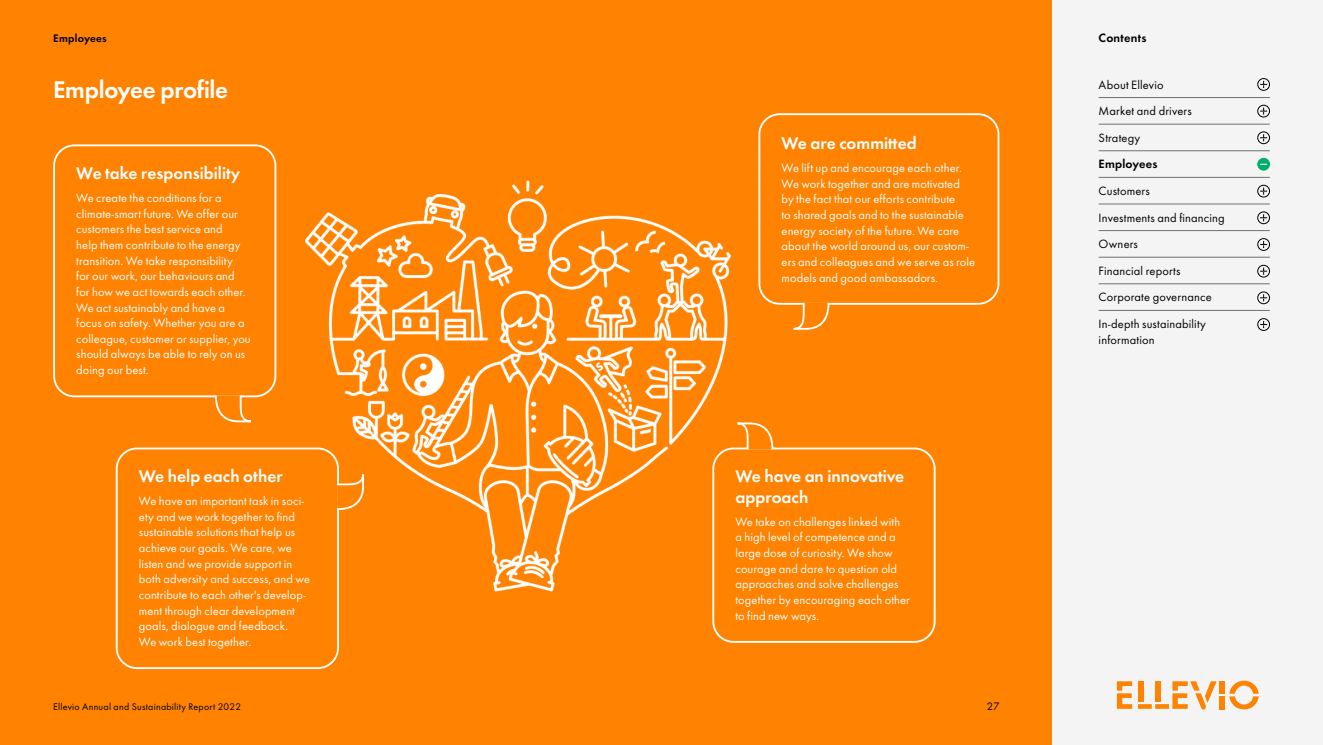
<style>
.page{position:relative;width:1323px;height:745px;background:#fff}
.page>*{position:absolute;margin:0;border:0;box-sizing:border-box;transform-origin:0 0}
.Rubrik_2{font:600 25px "Futura EF";letter-spacing:-.01em;color:#fff}
.Rubrik_3{font:600 17.5px/20.6px "Futura EF";color:#fff}
.Brödtext{font:12.5px/15.6px "Futura EF";letter-spacing:.005em;color:#fff}
.t1{font:12.5px/26.6px "Futura EF";letter-spacing:.01em;color:#000}
.t2{font:600 12.5px "Futura EF";letter-spacing:.015em;color:#000}
.t3{font:600 11.25px "Futura EF";letter-spacing:.02em;color:#000}
.t4{font:11.25px "Futura EF";color:#000}
.t5{font:10px "Futura EF";letter-spacing:.025em;color:#000}
</style>
<div class="page">
<div style="left:0;top:0;width:1052px;height:744px;background:#ff8200"></div>
<img style="left:306px;top:180px;width:425px;height:411px">
<div style="left:758px;top:113px;width:241px;height:191px;border:2px solid #fff;border-radius:20px"></div>
<svg style="left:792px;top:301px;width:38px;height:29px"></svg>
<div style="left:116px;top:447px;width:223px;height:221px;border:2px solid #fff;border-radius:20px"></div>
<svg style="left:335px;top:472px;width:30px;height:38px"></svg>
<div style="left:53px;top:144px;width:223px;height:253px;border:2px solid #fff;border-radius:20px"></div>
<svg style="left:214px;top:394px;width:39px;height:29px"></svg>
<div style="left:712px;top:447px;width:223px;height:195px;border:2px solid #fff;border-radius:20px"></div>
<svg style="left:736px;top:422px;width:38px;height:28px"></svg>
<div style="left:1052px;top:0;width:271px;height:744px;background:#f5f4f4"></div>
<svg style="left:1229px;top:680px;width:29px;height:29px"></svg>
<svg style="left:1117px;top:681px;width:15px;height:27px"></svg>
<div style="left:1219px;top:680px;width:5px;height:13px;background:#ff8200"></div>
<div style="left:1219px;top:696px;width:5px;height:13px;background:#ff8200"></div>
<svg style="left:1138px;top:681px;width:78px;height:28px"></svg>
<hr style="left:1098px;top:97px;width:172px;height:1px;background:#736e6e">
<hr style="left:1098px;top:124px;width:172px;height:1px;background:#736e6e">
<hr style="left:1098px;top:150px;width:172px;height:1px;background:#736e6e">
<hr style="left:1098px;top:177px;width:172px;height:1px;background:#736e6e">
<hr style="left:1098px;top:204px;width:172px;height:1px;background:#736e6e">
<hr style="left:1098px;top:230px;width:172px;height:1px;background:#736e6e">
<hr style="left:1098px;top:257px;width:172px;height:1px;background:#736e6e">
<hr style="left:1098px;top:283px;width:172px;height:1px;background:#736e6e">
<hr style="left:1098px;top:310px;width:172px;height:1px;background:#736e6e">
<div style="left:1257px;top:78px;width:13px;height:13px;border:1px solid #000;border-radius:50%"></div>
<svg style="left:1260px;top:81px;width:7px;height:7px"></svg>
<div style="left:1257px;top:105px;width:13px;height:12px;border:1px solid #000;border-radius:50%"></div>
<svg style="left:1260px;top:107px;width:7px;height:8px"></svg>
<div style="left:1257px;top:131px;width:13px;height:13px;border:1px solid #000;border-radius:50%"></div>
<svg style="left:1260px;top:134px;width:7px;height:7px"></svg>
<div style="left:1257px;top:185px;width:13px;height:12px;border:1px solid #000;border-radius:50%"></div>
<svg style="left:1260px;top:187px;width:7px;height:7px"></svg>
<div style="left:1257px;top:211px;width:13px;height:13px;border:1px solid #000;border-radius:50%"></div>
<svg style="left:1260px;top:214px;width:7px;height:7px"></svg>
<div style="left:1257px;top:238px;width:13px;height:12px;border:1px solid #000;border-radius:50%"></div>
<svg style="left:1260px;top:241px;width:7px;height:7px"></svg>
<div style="left:1257px;top:265px;width:13px;height:12px;border:1px solid #000;border-radius:50%"></div>
<svg style="left:1260px;top:267px;width:7px;height:7px"></svg>
<div style="left:1257px;top:291px;width:13px;height:13px;border:1px solid #000;border-radius:50%"></div>
<svg style="left:1260px;top:294px;width:7px;height:7px"></svg>
<div style="left:1257px;top:318px;width:13px;height:12px;border:1px solid #000;border-radius:50%"></div>
<svg style="left:1260px;top:321px;width:7px;height:7px"></svg>
<svg style="left:1257px;top:158px;width:12px;height:12px"></svg>
<div style="left:1257px;top:158px;width:13px;height:12px;border:1px solid #00af6e;border-radius:50%"></div>
<p class="t3" style="left:53px;top:31px;width:55px">Employees</p>
<p class="Rubrik_2" style="left:53px;top:75px;width:177px">Employee profile</p>
<p class="Rubrik_3" style="left:76px;top:163px;width:165px">We take responsibility</p>
<p class="Brödtext" style="left:76px;top:190px;width:176px">We create the conditions for a climate-smart future. We offer our customers the best service and<br>help them contribute to the energy transition. We take responsibility<br>for our work, our behaviours and for how we act towards each other.<br>We act sustainably and have a focus on safety. Whether you are a colleague, customer or supplier, you should always be able to rely on us doing our best.</p>
<p class="Rubrik_3" style="left:139px;top:466px;width:145px">We help each other</p>
<p class="Brödtext" style="left:139px;top:493px;width:173px">We have an important task in soci&shy;ety and we work together to find sustainable solutions that help us achieve our goals. We care, we listen and we provide support in both adversity and success, and we contribute to each other's develop&shy;ment through clear development goals, dialogue and feedback.<br>We work best together.</p>
<p class="Rubrik_3" style="left:781px;top:133px;width:137px">We are committed</p>
<p class="Brödtext" style="left:781px;top:160px;width:195px">We lift up and encourage each other.<br>We work together and are motivated by the fact that our efforts contribute<br>to shared goals and to the sustainable energy society of the future. We care about the world around us, our custom&shy;ers and colleagues and we serve as role models and good ambassadors.</p>
<p class="Rubrik_3" style="left:735px;top:466px;width:170px">We have an innovative approach</p>
<p class="Brödtext" style="left:735px;top:513px;width:176px">We take on challenges linked with<br>a high level of competence and a large dose of curiosity. We show courage and dare to question old approaches and solve challenges together by encouraging each other to find new ways.</p>
<p class="t5" style="left:53px;top:700px;width:189px">Ellevio Annual and Sustainability Report 2022</p>
<p class="t4" style="left:986px;top:698px;width:14px">27</p>
<p class="t2" style="left:1098px;top:30px;width:49px">Contents</p>
<p class="t1" style="left:1098px;top:71px;width:95px">About Ellevio<br>Market and drivers<br>Strategy</p>
<p class="t2" style="left:1098px;top:157px;width:60px">Employees</p>
<p class="t1" style="left:1098px;top:177px;width:128px">Customers<br>Investments and financing<br>Owners<br>Financial reports<br>Corporate governance<br>In-depth sustainability</p>
<p class="t1" style="left:1098px;top:326px;width:57px">information</p>
</div>
